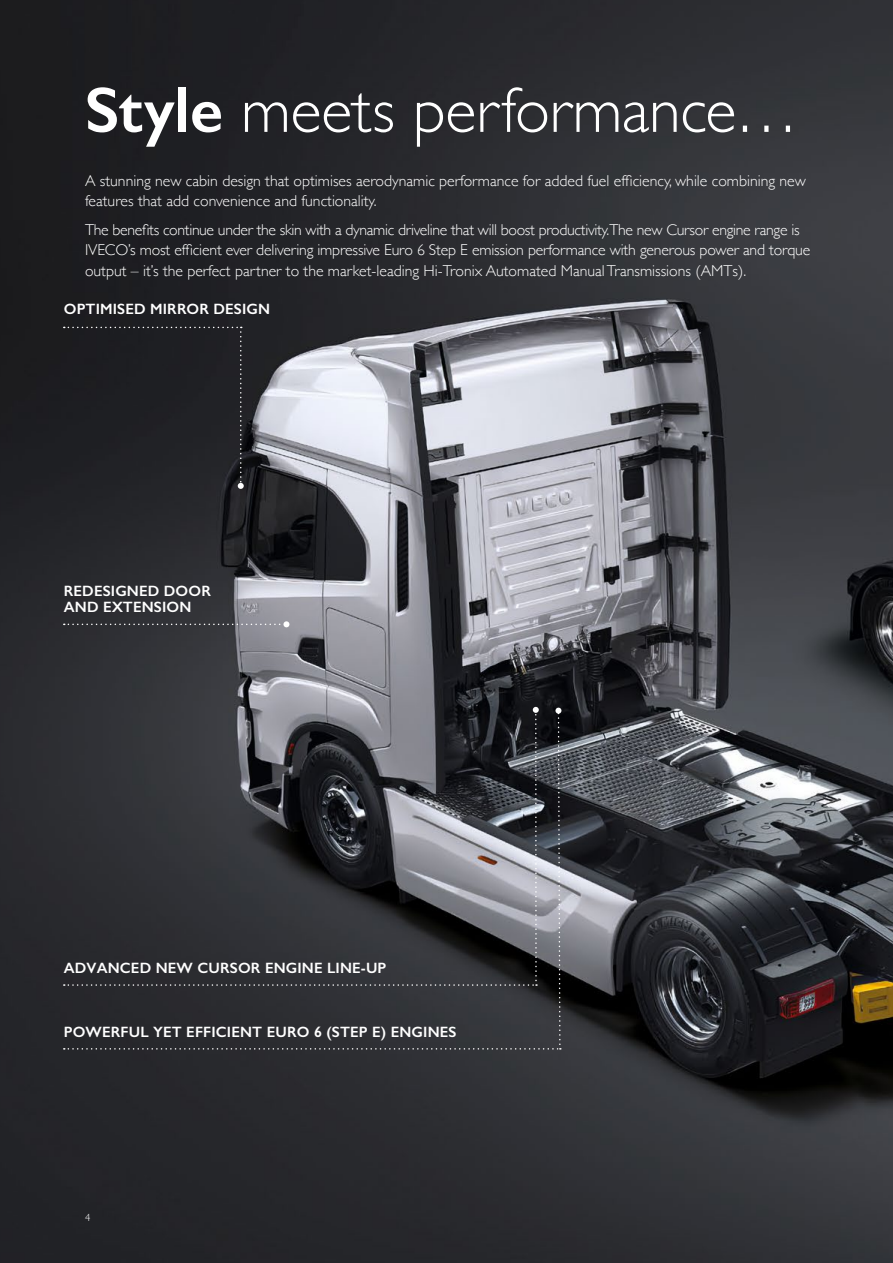
<style>
.page{position:relative;width:893px;height:1263px;background:#fff}
.page>*{position:absolute;margin:0;border:0;box-sizing:border-box;transform-origin:0 0}
.t1{font:300 64.5px "Gill Sans";letter-spacing:-.005em;color:#fff}
.t2{font:300 15.75px/20.2px "Gill Sans";color:#fff}
.t3{font:600 15px/15.8px "Gill Sans";letter-spacing:.01em;color:#fff}
.t4{font:300 10.5px "Gill Sans";color:#fff}
.s1{font-weight:600}
</style>
<div class="page">
<img style="left:0;top:0;width:893px;height:1263px">
<svg style="left:64px;top:621px;width:225px;height:6px"></svg>
<svg style="left:64px;top:707px;width:497px;height:342px"></svg>
<div style="left:64px;top:327px;width:180px;height:162px;background:#1f1f24"></div>
<h1 class="t1" style="left:85px;top:60px;width:715px"><span class="s1">Style</span> meets performance…</h1>
<p class="t2" style="left:85px;top:170px;width:722px">A stunning new cabin design that optimises aerodynamic performance for added fuel efficiency, while combining new features that add convenience and functionality.</p>
<p class="t2" style="left:85px;top:219px;width:727px">The benefits continue under the skin with a dynamic driveline that will boost productivity.The new Cursor engine range is<br>IVECO’s most efficient ever delivering impressive Euro 6 Step E emission performance with generous power and torque output – it’s the perfect partner to the market-leading Hi-Tronix Automated Manual Transmissions (AMTs).</p>
<p class="t3" style="left:64px;top:301px;width:208px">OPTIMISED MIRROR DESIGN</p>
<p class="t3" style="left:64px;top:583px;width:149px">REDESIGNED DOOR<br>AND EXTENSION</p>
<p class="t3" style="left:64px;top:960px;width:324px">ADVANCED NEW CURSOR ENGINE LINE-UP</p>
<p class="t3" style="left:64px;top:1024px;width:394px">POWERFUL YET EFFICIENT EURO 6 (STEP E) ENGINES</p>
<p class="t4" style="left:85px;top:1210px;width:7px">4</p>
</div>
